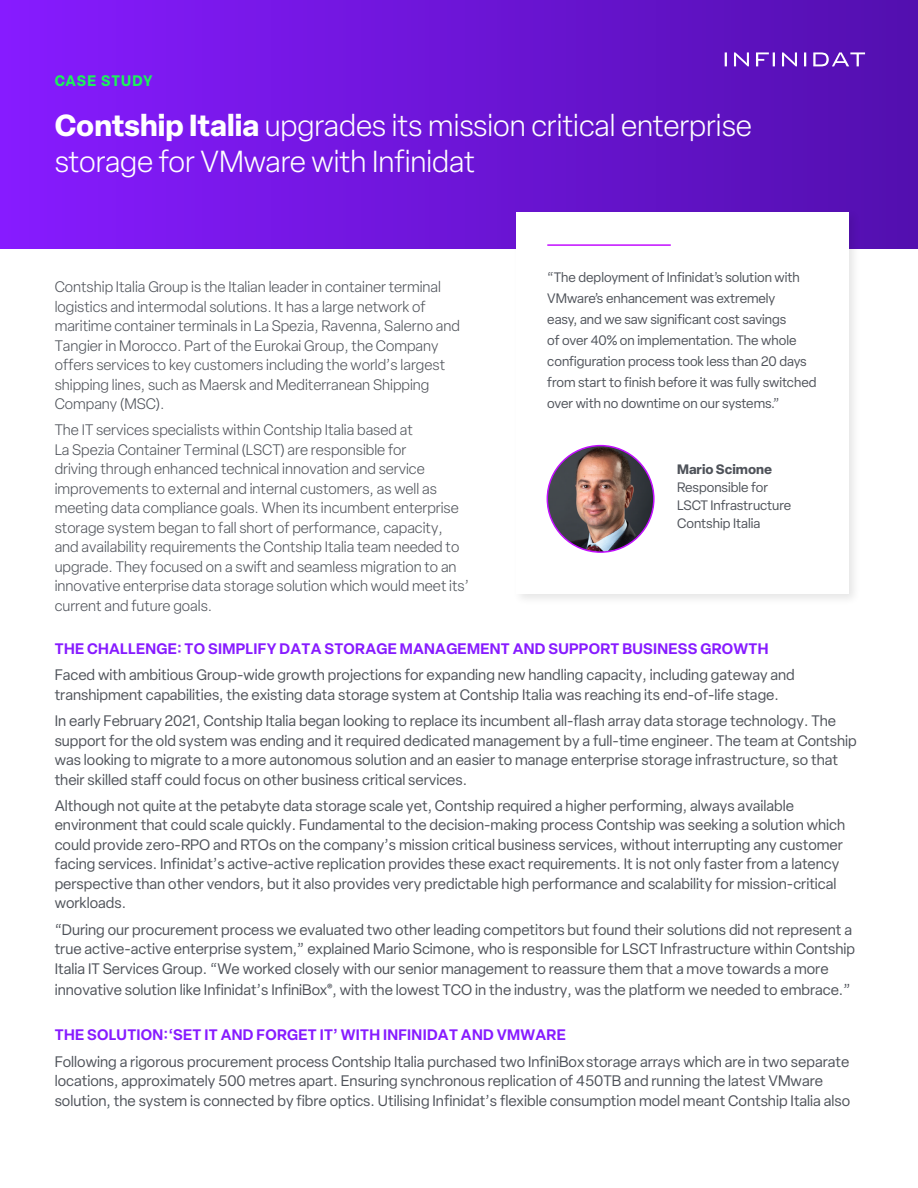
<style>
.page{position:relative;width:918px;height:1188px;background:#fff}
.page>*{position:absolute;margin:0;border:0;box-sizing:border-box;transform-origin:0 0}
.t1{font:300 30px/36px "Elza";color:#fff}
.t2{font:15px/19.5px "Elza";color:#4f535a}
.t3{font:300 15px/19.5px "Elza";color:#4f535a}
.t4{font:600 15px "Elza";letter-spacing:.02em;color:#871bff}
.t5{font:700 15px "Elza";letter-spacing:.055em;color:#1df15a;scale:.95 1}
.t6{font:13.5px/21px "Elza";color:#4f535a}
.t7{font:700 13.5px "Elza";color:#4f535a}
.s1{font-weight:700}
</style>
<div class="page">
<div style="left:0;top:0;width:918px;height:249px;background:linear-gradient(to right,#871bff,#520faf)"></div>
<svg style="left:725px;top:52px;width:140px;height:14px"></svg>
<div style="left:512px;top:209px;width:348px;height:397px;background:#000;opacity:.1"></div>
<div style="left:516px;top:213px;width:333px;height:381px;background:#fff"></div>
<img style="left:547px;top:446px;width:107px;height:106px;border-radius:53px">
<div style="left:547px;top:445px;width:108px;height:108px;border:2px solid #c20dff;border-radius:50%"></div>
<hr style="left:547px;top:244px;width:124px;height:2px;background:#c20dff">
<p class="t5" style="left:55px;top:70px;width:105px">CASE STUDY</p>
<h1 class="t1" style="left:55px;top:107px;width:699px"><span class="s1">Contship Italia</span> upgrades its mission critical enterprise storage for VMware with Infinidat</h1>
<p class="t6" style="left:547px;top:266px;width:271px">“The deployment of Infinidat’s solution with VMware’s enhancement was extremely<br>easy, and we saw significant cost savings<br>of over 40% on implementation. The whole configuration process took less than 20 days from start to finish before it was fully switched over with no downtime on our systems.”</p>
<p class="t3" style="left:55px;top:277px;width:407px">Contship Italia Group is the Italian leader in container terminal logistics and intermodal solutions. It has a large network of maritime container terminals in La Spezia, Ravenna, Salerno and Tangier in Morocco. Part of the Eurokai Group, the Company offers services to key customers including the world’s largest shipping lines, such as Maersk and Mediterranean Shipping Company (MSC).</p>
<p class="t3" style="left:55px;top:420px;width:416px">The IT services specialists within Contship Italia based at<br>La Spezia Container Terminal (LSCT) are responsible for<br>driving through enhanced technical innovation and service improvements to external and internal customers, as well as meeting data compliance goals. When its incumbent enterprise storage system began to fall short of performance, capacity, and availability requirements the Contship Italia team needed to upgrade. They focused on a swift and seamless migration to an innovative enterprise data storage solution which would meet its’ current and future goals.</p>
<p class="t4" style="left:55px;top:638px;width:715px">THE CHALLENGE: TO SIMPLIFY DATA STORAGE MANAGEMENT AND SUPPORT BUSINESS GROWTH</p>
<p class="t2" style="left:55px;top:665px;width:742px">Faced with ambitious Group-wide growth projections for expanding new handling capacity, including gateway and transhipment capabilities, the existing data storage system at Contship Italia was reaching its end-of-life stage.</p>
<p class="t2" style="left:55px;top:711px;width:804px">In early February 2021, Contship Italia began looking to replace its incumbent all-flash array data storage technology. The support for the old system was ending and it required dedicated management by a full-time engineer. The team at Contship was looking to migrate to a more autonomous solution and an easier to manage enterprise storage infrastructure, so that their skilled staff could focus on other business critical services.</p>
<p class="t2" style="left:55px;top:796px;width:792px">Although not quite at the petabyte data storage scale yet, Contship required a higher performing, always available environment that could scale quickly. Fundamental to the decision-making process Contship was seeking a solution which could provide zero-RPO and RTOs on the company’s mission critical business services, without interrupting any customer facing services. Infinidat’s active-active replication provides these exact requirements. It is not only faster from a latency perspective than other vendors, but it also provides very predictable high performance and scalability for mission-critical workloads.</p>
<p class="t2" style="left:55px;top:920px;width:802px">“During our procurement process we evaluated two other leading competitors but found their solutions did not represent a true active-active enterprise system,” explained Mario Scimone, who is responsible for LSCT Infrastructure within Contship<br>Italia IT Services Group. “We worked closely with our senior management to reassure them that a move towards a more</p>
<p class="t2" style="left:55px;top:980px;width:797px">innovative solution like Infinidat’s InfiniBox<sup>®</sup>, with the lowest TCO in the industry, was the platform we needed to embrace.”</p>
<p class="t4" style="left:55px;top:1024px;width:513px">THE SOLUTION:‘SET IT AND FORGET IT’ WITH INFINIDAT AND VMWARE</p>
<p class="t2" style="left:55px;top:1052px;width:797px">Following a rigorous procurement process Contship Italia purchased two InfiniBoxstorage arrays which are in two separate locations, approximately 500 metres apart. Ensuring synchronous replication of 450TB and running the latest VMware solution, the system is connected by fibre optics. Utilising Infinidat’s flexible consumption model meant Contship Italia also</p>
<p class="t7" style="left:677px;top:459px;width:96px">Mario Scimone</p>
<p class="t6" style="left:677px;top:478px;width:116px;line-height:18px">Responsible for<br>LSCT Infrastructure<br>Contship Italia</p>
</div>
